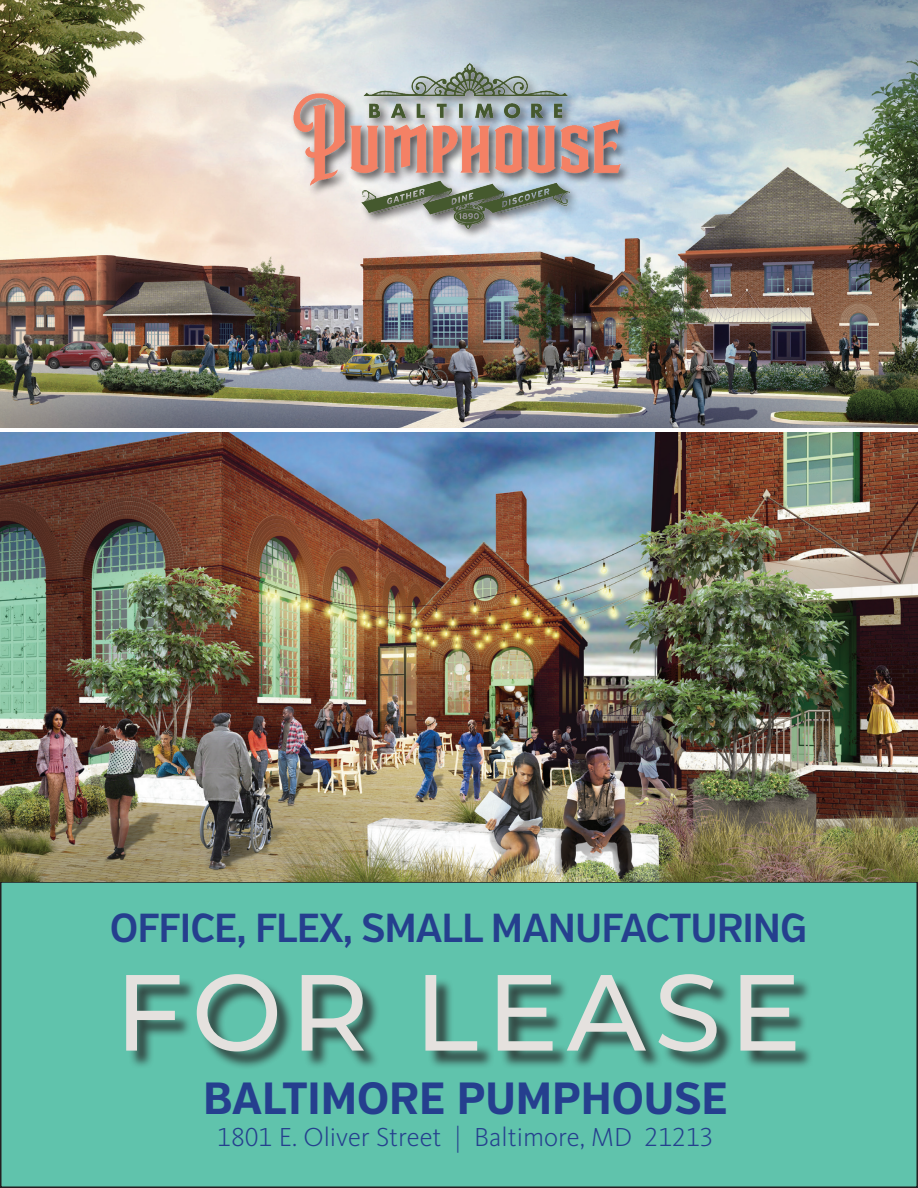
<style>
.page{position:relative;width:918px;height:1188px;background:#fff}
.page>*{position:absolute;margin:0;border:0;box-sizing:border-box;transform-origin:0 0}
.t1{font:500 108px "Montserrat";letter-spacing:.075em;color:#e5e1de}
.t2{font:700 45px "Verb Cond";color:#253f8e}
.t3{font:600 40.5px "Verb Cond";letter-spacing:-.025em;color:#253f8e}
.t4{font:27px "Kievit OT Light";color:#253f8e}
</style>
<div class="page">
<div style="left:1px;top:882px;width:916px;height:305px;background:#60c3ac"></div>
<div style="left:0;top:881px;width:918px;height:307px;border:2px solid #231f20"></div>
<img style="left:0;top:0;width:918px;height:427px">
<img style="left:0;top:432px;width:918px;height:449px">
<div style="left:128px;top:976px;width:686px;height:94px;background:#231f20;opacity:.75"></div>
<img style="left:261px;top:30px;width:391px;height:221px">
<h3 class="t3" style="left:110px;top:903px;width:699px">OFFICE, FLEX, SMALL MANUFACTURING</h3>
<h1 class="t1" style="left:115px;top:937px;width:688px">FOR LEASE</h1>
<h2 class="t2" style="left:203px;top:1071px;width:526px">BALTIMORE PUMPHOUSE</h2>
<p class="t4" style="left:217px;top:1122px;width:498px">1801 E. Oliver Street | Baltimore, MD 21213</p>
</div>
